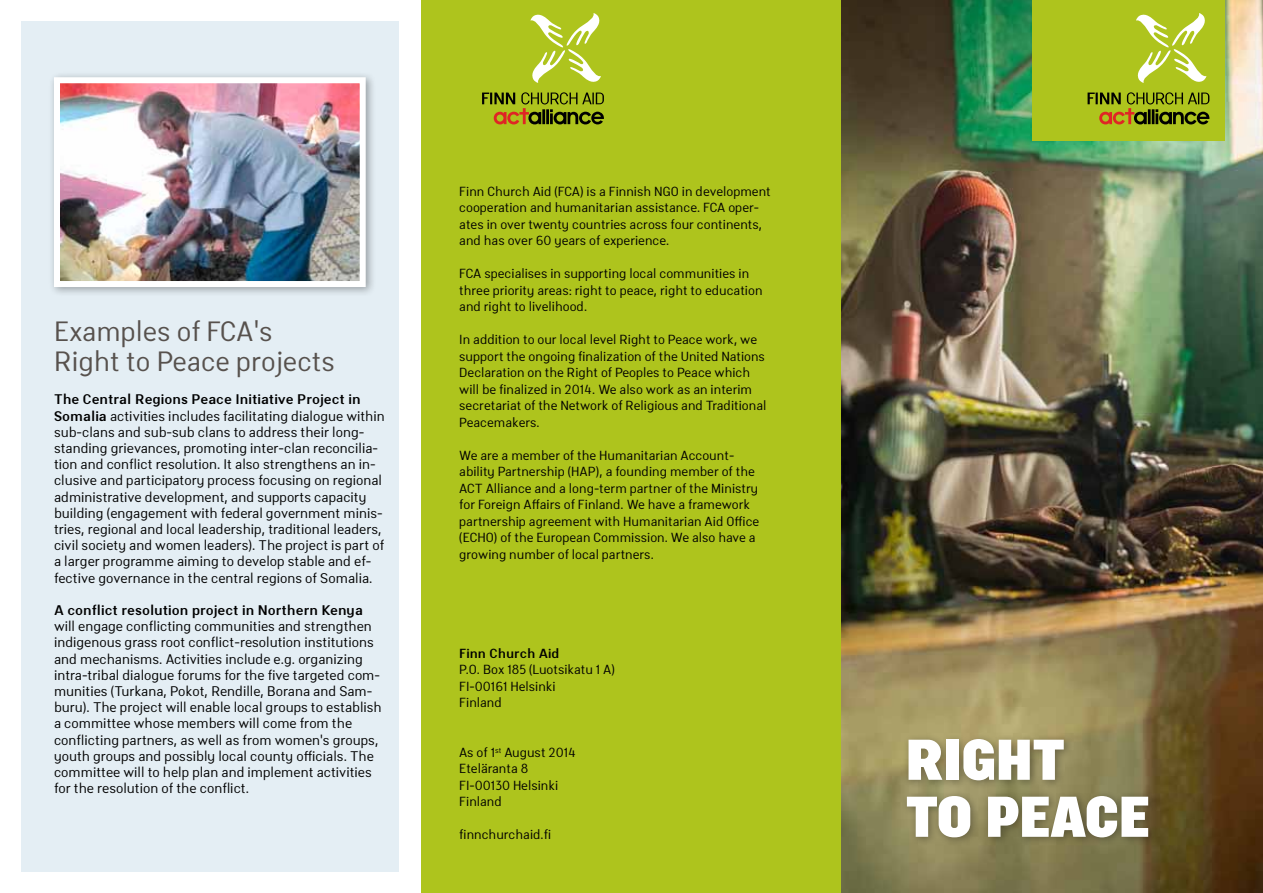
<style>
.page{position:relative;width:1263px;height:893px;background:#fff}
.page>*{position:absolute;margin:0;border:0;box-sizing:border-box;transform-origin:0 0}
.t1{font:55.5px/57px "Malmo Sans Pro Headline";color:#fff}
.t2{font:27px/30px "Malmo Sans Pro";color:#57514d}
.t3{font:13.5px/16.2px "Malmo Sans Pro";color:#000}
.t4{font:700 13.5px "Malmo Sans Pro";color:#000}
.t5{font:12.75px/16.5px "Malmo Sans Pro";color:#000}
.t6{font:700 12.75px "Malmo Sans Pro";color:#000}
.s1{font-weight:700}
</style>
<div class="page">
<div style="left:421px;top:0;width:421px;height:893px;background:#aec41d"></div>
<img style="left:842px;top:0;width:421px;height:893px">
<div style="left:21px;top:21px;width:378px;height:851px;background:#e4eef4"></div>
<div style="left:1032px;top:0;width:193px;height:140px;background:#aec41d"></div>
<svg style="left:1136px;top:13px;width:71px;height:70px"></svg>
<svg style="left:1087px;top:92px;width:122px;height:32px"></svg>
<svg style="left:530px;top:13px;width:71px;height:70px"></svg>
<svg style="left:482px;top:92px;width:122px;height:32px"></svg>
<div style="left:901px;top:733px;width:257px;height:114px;background:#000;opacity:.33"></div>
<div style="left:48px;top:71px;width:328px;height:226px;background:#000;opacity:.33"></div>
<img style="left:61px;top:84px;width:298px;height:196px">
<div style="left:54px;top:77px;width:312px;height:210px;border:6px solid #fff"></div>
<h2 class="t2" style="left:54px;top:315px;width:283px">Examples of FCA’s<br>Right to Peace projects</h2>
<p class="t3" style="left:54px;top:391px;width:332px"><span class="s1">The Central Regions Peace Initiative Project in Somalia</span> activities includes facilitating dialogue within sub-clans and sub-sub clans to address their long&shy;standing grievances, promoting inter-clan reconcilia&shy;tion and conflict resolution. It also strengthens an in&shy;clusive and participatory process focusing on regional administrative development, and supports capacity building (engagement with federal government minis&shy;tries, regional and local leadership, traditional leaders, civil society and women leaders). The project is part of a larger programme aiming to develop stable and ef&shy;fective governance in the central regions of Somalia.</p>
<p class="t4" style="left:54px;top:600px;width:310px">A conflict resolution project in Northern Kenya</p>
<p class="t3" style="left:54px;top:617px;width:329px">will engage conflicting communities and strengthen indigenous grass root conflict-resolution institutions and mechanisms. Activities include e.g. organizing intra-tribal dialogue forums for the five targeted com&shy;munities (Turkana, Pokot, Rendille, Borana and Sam&shy;buru). The project will enable local groups to establish a committee whose members will come from the conflicting partners, as well as from women’s groups, youth groups and possibly local county officials. The committee will to help plan and implement activities for the resolution of the conflict.</p>
<p class="t5" style="left:459px;top:182px;width:313px">Finn Church Aid (FCA) is a Finnish NGO in development cooperation and humanitarian assistance. FCA oper&shy;ates in over twenty countries across four continents, and has over 60 years of experience.</p>
<p class="t5" style="left:459px;top:265px;width:305px">FCA specialises in supporting local communities in three priority areas: right to peace, right to education and right to livelihood.</p>
<p class="t5" style="left:459px;top:331px;width:309px">In addition to our local level Right to Peace work, we support the ongoing finalization of the United Nations Declaration on the Right of Peoples to Peace which will be finalized in 2014. We also work as an interim secretariat of the Network of Religious and Traditional Peacemakers.</p>
<p class="t5" style="left:459px;top:446px;width:302px">We are a member of the Humanitarian Account&shy;ability Partnership (HAP), a founding member of the ACT Alliance and a long-term partner of the Ministry for Foreign Affairs of Finland. We have a framework partnership agreement with Humanitarian Aid Office (ECHO) of the European Commission. We also have a growing number of local partners.</p>
<p class="t6" style="left:459px;top:643px;width:102px">Finn Church Aid</p>
<p class="t5" style="left:459px;top:661px;width:157px">P.O. Box 185 (Luotsikatu 1 A)<br>FI-00161 Helsinki<br>Finland</p>
<p class="t5" style="left:459px;top:743px;width:119px">As of 1<sup>st</sup> August 2014<br>Eteläranta 8<br>FI-00130 Helsinki<br>Finland</p>
<p class="t5" style="left:459px;top:826px;width:93px">finnchurchaid.fi</p>
<h1 class="t1" style="left:906px;top:729px;width:246px">RIGHT<br>TO PEACE</h1>
</div>
